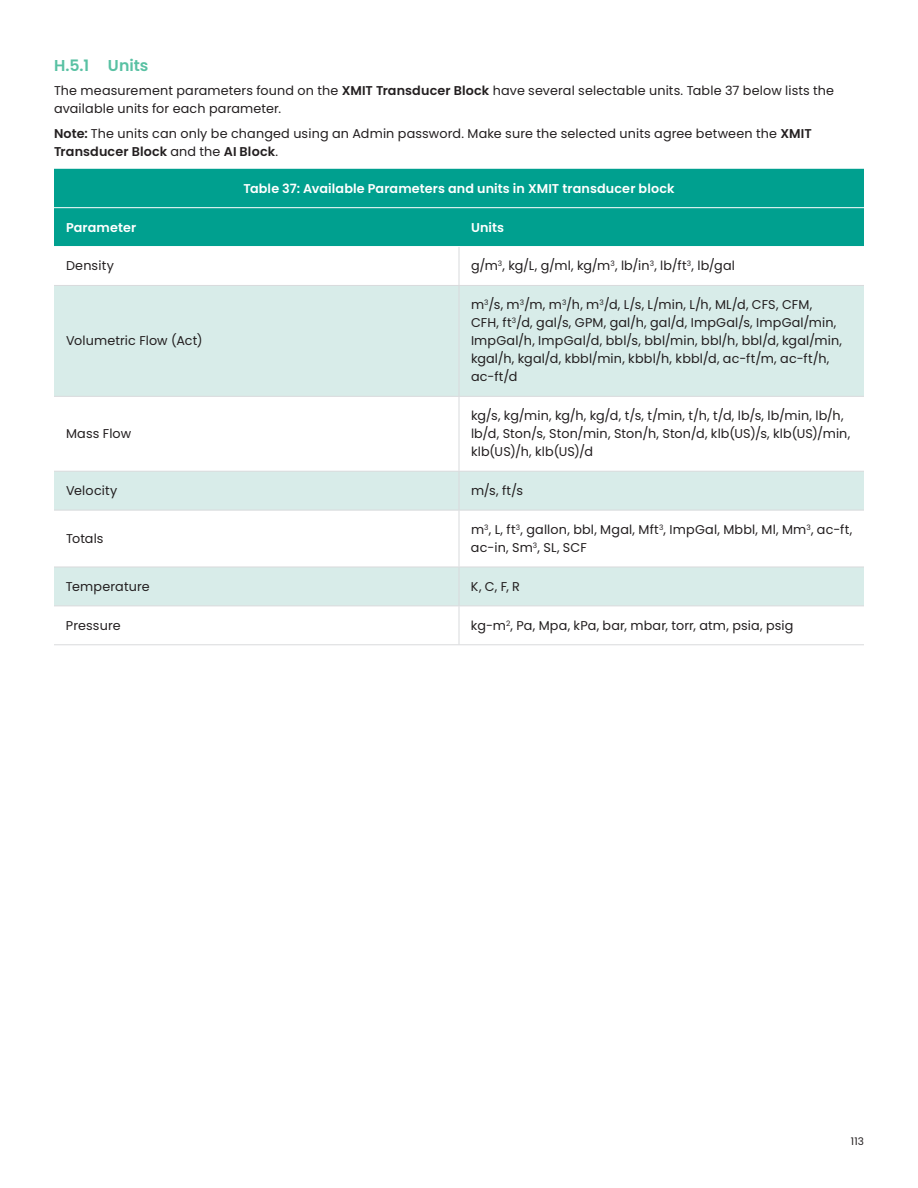
<style>
.page{position:relative;width:918px;height:1188px;background:#fff}
.page>*{position:absolute;margin:0;border:0;box-sizing:border-box;transform-origin:0 0}
._8_5pt-body_text{font:600 15.75px "Poppins";color:#59c1a3}
._8_5pt-body_text-2{font:12.75px/18px "Poppins";letter-spacing:.01em;color:#231f20}
._8_5pt-body_text-3{font:600 12.75px "Poppins";letter-spacing:.01em;color:#fff}
.t1{font:10.5px "Poppins";color:#231f20}
.s1{font-weight:600}
</style>
<div class="page">
<div style="left:54px;top:169px;width:810px;height:77px;background:#00a08f"></div>
<svg style="left:54px;top:286px;width:810px;height:320px;fill:#d8ece9"></svg>
<hr style="left:54px;top:207px;width:405px;height:1px;background:#fff">
<hr style="left:459px;top:207px;width:405px;height:1px;background:#fff">
<hr style="left:459px;top:247px;width:1px;height:38px;background:#d9dadc">
<hr style="left:54px;top:285px;width:405px;height:1px;background:#d9dadc">
<hr style="left:459px;top:285px;width:405px;height:1px;background:#d9dadc">
<hr style="left:459px;top:286px;width:1px;height:110px;background:#d9dadc">
<hr style="left:54px;top:396px;width:405px;height:1px;background:#d9dadc">
<hr style="left:459px;top:396px;width:405px;height:1px;background:#d9dadc">
<hr style="left:459px;top:397px;width:1px;height:74px;background:#d9dadc">
<hr style="left:54px;top:471px;width:405px;height:1px;background:#d9dadc">
<hr style="left:459px;top:471px;width:405px;height:1px;background:#d9dadc">
<hr style="left:459px;top:472px;width:1px;height:38px;background:#d9dadc">
<hr style="left:54px;top:510px;width:405px;height:1px;background:#d9dadc">
<hr style="left:459px;top:510px;width:405px;height:1px;background:#d9dadc">
<hr style="left:459px;top:510px;width:1px;height:57px;background:#d9dadc">
<hr style="left:54px;top:567px;width:405px;height:1px;background:#d9dadc">
<hr style="left:459px;top:567px;width:405px;height:1px;background:#d9dadc">
<hr style="left:459px;top:567px;width:1px;height:39px;background:#d9dadc">
<hr style="left:54px;top:606px;width:405px;height:1px;background:#d9dadc">
<hr style="left:459px;top:606px;width:405px;height:1px;background:#d9dadc">
<hr style="left:459px;top:606px;width:1px;height:38px;background:#d9dadc">
<hr style="left:54px;top:644px;width:405px;height:1px;background:#d9dadc">
<hr style="left:459px;top:644px;width:405px;height:1px;background:#d9dadc">
<p class="_8_5pt-body_text" style="left:54px;top:56px;width:96px">H.5.1 Units</p>
<p class="_8_5pt-body_text-2" style="left:54px;top:82px;width:782px">The measurement parameters found on the <span class="s1">XMIT Transducer Block</span> have several selectable units. Table 37 below lists the available units for each parameter.</p>
<p class="_8_5pt-body_text-2" style="left:54px;top:125px;width:759px"><span class="s1">Note:</span> The units can only be changed using an Admin password. Make sure the selected units agree between the <span class="s1">XMIT<br>Transducer Block</span> and the <span class="s1">AI Block</span>.</p>
<p class="_8_5pt-body_text-3" style="left:243px;top:181px;width:433px">Table 37: Available Parameters and units in XMIT transducer block</p>
<p class="_8_5pt-body_text-3" style="left:66px;top:220px;width:72px">Parameter</p>
<p class="_8_5pt-body_text-3" style="left:471px;top:220px;width:35px">Units</p>
<p class="_8_5pt-body_text-2" style="left:66px;top:257px;width:49px">Density</p>
<p class="_8_5pt-body_text-2" style="left:471px;top:257px;width:265px">g/m<sup>3</sup>, kg/L, g/ml, kg/m<sup>3</sup>, lb/in<sup>3</sup>, lb/ft<sup>3</sup>, lb/gal</p>
<p class="_8_5pt-body_text-2" style="left:66px;top:332px;width:138px">Volumetric Flow (Act)</p>
<p class="_8_5pt-body_text-2" style="left:66px;top:425px;width:67px">Mass Flow</p>
<p class="_8_5pt-body_text-2" style="left:471px;top:296px;width:373px">m<sup>3</sup>/s, m<sup>3</sup>/m, m<sup>3</sup>/h, m<sup>3</sup>/d, L/s, L/min, L/h, ML/d, CFS, CFM, CFH, ft<sup>3</sup>/d, gal/s, GPM, gal/h, gal/d, ImpGal/s, ImpGal/min, ImpGal/h, ImpGal/d, bbl/s, bbl/min, bbl/h, bbl/d, kgal/min, kgal/h, kgal/d, kbbl/min, kbbl/h, kbbl/d, ac-ft/m, ac-ft/h, ac-ft/d</p>
<p class="_8_5pt-body_text-2" style="left:471px;top:407px;width:381px">kg/s, kg/min, kg/h, kg/d, t/s, t/min, t/h, t/d, lb/s, lb/min, lb/h, lb/d, Ston/s, Ston/min, Ston/h, Ston/d, klb(US)/s, klb(US)/min, klb(US)/h, klb(US)/d</p>
<p class="_8_5pt-body_text-2" style="left:66px;top:482px;width:53px">Velocity</p>
<p class="_8_5pt-body_text-2" style="left:471px;top:482px;width:54px">m/s, ft/s</p>
<p class="_8_5pt-body_text-2" style="left:66px;top:530px;width:39px">Totals</p>
<p class="_8_5pt-body_text-2" style="left:471px;top:521px;width:383px">m<sup>3</sup>, L, ft<sup>3</sup>, gallon, bbl, Mgal, Mft<sup>3</sup>, ImpGal, Mbbl, Ml, Mm<sup>3</sup>, ac-ft, ac-in, Sm<sup>3</sup>, SL, SCF</p>
<p class="_8_5pt-body_text-2" style="left:66px;top:577px;width:85px">Temperature</p>
<p class="_8_5pt-body_text-2" style="left:471px;top:577px;width:51px">K, C, F, R</p>
<p class="_8_5pt-body_text-2" style="left:66px;top:616px;width:56px">Pressure</p>
<p class="_8_5pt-body_text-2" style="left:471px;top:616px;width:324px">kg-m<sup>2</sup>, Pa, Mpa, kPa, bar, mbar, torr, atm, psia, psig</p>
<p class="t1" style="left:851px;top:1135px;width:15px">113</p>
</div>
